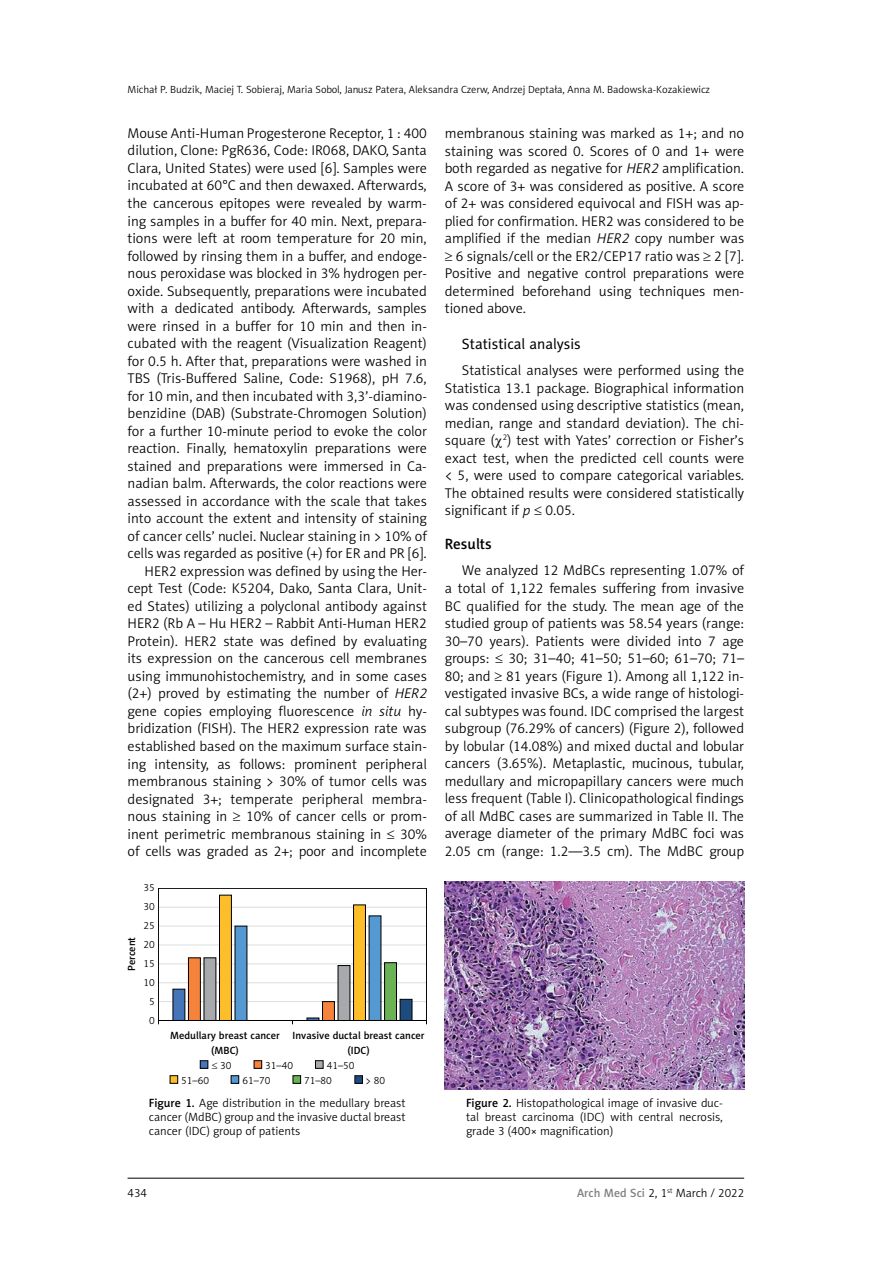
<style>
.page{position:relative;width:893px;height:1263px;background:#fff}
.page>*{position:absolute;margin:0;border:0;box-sizing:border-box;transform-origin:0 0}
.t1{font:15px "Naomi Sans EFN";color:#000}
.t2{font:15px "Naomi Sans EFN Medium";color:#000}
.t3{font:14.25px/17.5px "Naomi Sans EFN Light";color:#000;text-align:justify}
.t4{font:12px/14.4px "Naomi Sans EFN Light";color:#000;text-align:justify}
.t5{font:10.5px/19px "Naomi Sans EFN Light";color:#000;text-align:center}
.t6{font:10.5px/15px "Naomi Sans EFN Medium";color:#000}
.s1{font-style:italic}
.s2{font-family:"Naomi Sans EFN Medium"}
.s3{font-family:"Naomi Sans EFN Medium";color:#808285}
</style>
<div class="page">
<hr style="left:128px;top:1178px;width:616px;height:1px;background:#000">
<hr style="left:158px;top:1001px;width:268px;height:1px;background:#dcddde">
<hr style="left:158px;top:982px;width:268px;height:1px;background:#dcddde">
<hr style="left:158px;top:963px;width:268px;height:1px;background:#dcddde">
<hr style="left:158px;top:945px;width:268px;height:1px;background:#dcddde">
<hr style="left:158px;top:926px;width:268px;height:1px;background:#dcddde">
<hr style="left:158px;top:907px;width:268px;height:1px;background:#dcddde">
<div style="left:173px;top:989px;width:12px;height:32px;background:#4574b9"></div>
<div style="left:188px;top:957px;width:13px;height:64px;background:#f5833c;border:1px solid #000"></div>
<div style="left:204px;top:957px;width:12px;height:64px;background:#a7a9ac"></div>
<div style="left:219px;top:895px;width:13px;height:126px;background:#febe2a;border:1px solid #000"></div>
<div style="left:235px;top:926px;width:12px;height:95px;background:#5599d3"></div>
<svg style="left:307px;top:1018px;width:12px;height:1px"></svg>
<div style="left:322px;top:1001px;width:13px;height:20px;background:#f5833c;border:1px solid #000"></div>
<div style="left:338px;top:965px;width:12px;height:56px;background:#a7a9ac"></div>
<div style="left:353px;top:904px;width:13px;height:117px;background:#febe2a;border:1px solid #000"></div>
<div style="left:369px;top:915px;width:12px;height:106px;background:#5599d3"></div>
<div style="left:384px;top:962px;width:13px;height:59px;background:#6bb155;border:1px solid #000"></div>
<div style="left:400px;top:999px;width:12px;height:22px;background:#1e4b7d;border:1px solid #000"></div>
<div style="left:158px;top:888px;width:269px;height:133px;border:1px solid #000"></div>
<div style="left:200px;top:1061px;width:8px;height:7px;background:#4574b9"></div>
<div style="left:200px;top:1060px;width:8px;height:9px;border:1px solid #000"></div>
<div style="left:254px;top:1061px;width:8px;height:7px;background:#f5833c"></div>
<div style="left:254px;top:1060px;width:8px;height:9px;border:1px solid #000"></div>
<div style="left:315px;top:1061px;width:8px;height:7px;background:#a7a9ac"></div>
<div style="left:315px;top:1060px;width:9px;height:9px;border:1px solid #000"></div>
<div style="left:170px;top:1076px;width:8px;height:7px;background:#febe2a"></div>
<div style="left:170px;top:1075px;width:8px;height:9px;border:1px solid #000"></div>
<div style="left:231px;top:1076px;width:8px;height:7px;background:#5599d3"></div>
<div style="left:231px;top:1075px;width:8px;height:9px;border:1px solid #000"></div>
<div style="left:293px;top:1076px;width:8px;height:7px;background:#6bb155"></div>
<div style="left:293px;top:1075px;width:8px;height:9px;border:1px solid #000"></div>
<div style="left:355px;top:1076px;width:7px;height:7px;background:#1e4b7d"></div>
<div style="left:354px;top:1075px;width:9px;height:9px;border:1px solid #000"></div>
<img style="left:445px;top:881px;width:299px;height:208px">
<p class="t5" style="left:128px;top:80px;width:584px">Michał P. Budzik, Maciej T. Sobieraj, Maria Sobol, Janusz Patera, Aleksandra Czerw, Andrzej Deptała, Anna M. Badowska-Kozakiewicz</p>
<p class="t3" style="left:128px;top:124px;width:301px;text-align:right">Mouse Anti-Human Progesterone Receptor, 1 : 400 dilution, Clone: PgR636, Code: IR068, DAKO, Santa Clara, United States) were used [6]. Samples were incubated at 60°C and then dewaxed. Afterwards, the cancerous epitopes were revealed by warm&shy;ing samples in a buffer for 40 min. Next, prepara&shy;tions were left at room temperature for 20 min, followed by rinsing them in a buffer, and endoge&shy;nous peroxidase was blocked in 3% hydrogen per&shy;oxide. Subsequently, preparations were incubated with a dedicated antibody. Afterwards, samples were rinsed in a buffer for 10 min and then in&shy;cubated with the reagent (Visualization Reagent) for 0.5 h. After that, preparations were washed in TBS (Tris-Buffered Saline, Code: S1968), pH 7.6, for 10 min, and then incubated with 3,3’-diamino&shy;benzidine (DAB) (Substrate-Chromogen Solution) for a further 10-minute period to evoke the color reaction. Finally, hematoxylin preparations were stained and preparations were immersed in Ca&shy;nadian balm. Afterwards, the color reactions were assessed in accordance with the scale that takes into account the extent and intensity of staining of cancer cells’ nuclei. Nuclear staining in &gt; 10% of cells was regarded as positive (+) for ER and PR [6].<br>HER2 expression was defined by using the Her&shy;cept Test (Code: K5204, Dako, Santa Clara, Unit&shy;ed States) utilizing a polyclonal antibody against HER2 (Rb A – Hu HER2 – Rabbit Anti-Human HER2<br>Protein). HER2 state was defined by evaluating its expression on the cancerous cell membranes using immunohistochemistry, and in some cases (2+) proved by estimating the number of <span class="s1">HER2 </span>gene copies employing fluorescence <span class="s1">in situ</span> hy&shy;bridization (FISH). The HER2 expression rate was established based on the maximum surface stain&shy;ing intensity, as follows: prominent peripheral membranous staining &gt; 30% of tumor cells was designated 3+; temperate peripheral membra&shy;nous staining in ≥ 10% of cancer cells or prom&shy;inent perimetric membranous staining in ≤ 30% of cells was graded as 2+; poor and incomplete</p>
<p class="t3" style="left:445px;top:125px;width:301px">membranous staining was marked as 1+; and no staining was scored 0. Scores of 0 and 1+ were both regarded as negative for <span class="s1">HER2</span> amplification.<br>A score of 3+ was considered as positive. A score of 2+ was considered equivocal and FISH was ap&shy;plied for confirmation. HER2 was considered to be amplified if the median <span class="s1">HER2</span> copy number was ≥ 6 signals/cell or the ER2/CEP17 ratio was ≥ 2 [7].<br>Positive and negative control preparations were determined beforehand using techniques men&shy;tioned above.</p>
<p class="t1" style="left:462px;top:335px;width:120px">Statistical analysis</p>
<p class="t3" style="left:445px;top:361px;width:301px;text-indent:17px">Statistical analyses were performed using the Statistica 13.1 package. Biographical information was condensed using descriptive statistics (mean, median, range and standard deviation). The chi&shy;square ( <sup>2</sup>) test with Yates’ correction or Fisher’s exact test, when the predicted cell counts were &lt; 5, were used to compare categorical variables.<br>The obtained results were considered statistically significant if <span class="s1">p</span> ≤ 0.05.</p>
<p class="t2" style="left:445px;top:535px;width:48px">Results</p>
<p class="t3" style="left:445px;top:562px;width:301px;text-indent:17px">We analyzed 12 MdBCs representing 1.07% of a total of 1,122 females suffering from invasive BC qualified for the study. The mean age of the studied group of patients was 58.54 years (range:<br>30–70 years). Patients were divided into 7 age groups: ≤ 30; 31–40; 41–50; 51–60; 61–70; 71– 80; and ≥ 81 years (Figure 1). Among all 1,122 in&shy;vestigated invasive BCs, a wide range of histologi&shy;cal subtypes was found. IDC comprised the largest subgroup (76.29% of cancers) (Figure 2), followed by lobular (14.08%) and mixed ductal and lobular cancers (3.65%). Metaplastic, mucinous, tubular, medullary and micropapillary cancers were much less frequent (Table I). Clinicopathological findings of all MdBC cases are summarized in Table II. The average diameter of the primary MdBC foci was 2.05 cm (range: 1.2––3.5 cm). The MdBC group</p>
<p class="t6" style="left:124px;top:971px;width:36px;rotate:-90deg">Percent</p>
<p class="t5" style="left:143px;top:878px;width:13px">35<br>30<br>25<br>20<br>15<br>10<br>5<br>0</p>
<p class="t6" style="left:211px;top:1027px;width:215px;text-indent:-41px">Medullary breast cancer Invasive ductal breast cancer (MBC)</p>
<p class="t6" style="left:347px;top:1042px;width:24px">(IDC)</p>
<p class="t5" style="left:212px;top:1055px;width:21px">≤ 30</p>
<p class="t5" style="left:265px;top:1055px;width:29px">31–40</p>
<p class="t5" style="left:327px;top:1055px;width:29px">41–50</p>
<p class="t5" style="left:181px;top:1070px;width:29px">51–60</p>
<p class="t5" style="left:243px;top:1070px;width:29px">61–70</p>
<p class="t5" style="left:304px;top:1070px;width:29px">71–80</p>
<p class="t5" style="left:366px;top:1070px;width:21px">&gt; 80</p>
<p class="t4" style="left:149px;top:1095px;width:258px"><span class="s2">Figure 1.</span> Age distribution in the medullary breast cancer (MdBC) group and the invasive ductal breast cancer (IDC) group of patients</p>
<p class="t4" style="left:466px;top:1095px;width:258px"><span class="s2">Figure 2.</span> Histopathological image of invasive duc&shy;tal breast carcinoma (IDC) with central necrosis, grade 3 (400× magnification)</p>
<p class="t4" style="left:128px;top:1186px;width:21px">434</p>
<p class="t4" style="left:577px;top:1186px;width:169px"><span class="s3">Arch Med Sci</span> 2, 1<sup>st</sup> March / 2022</p>
</div>
